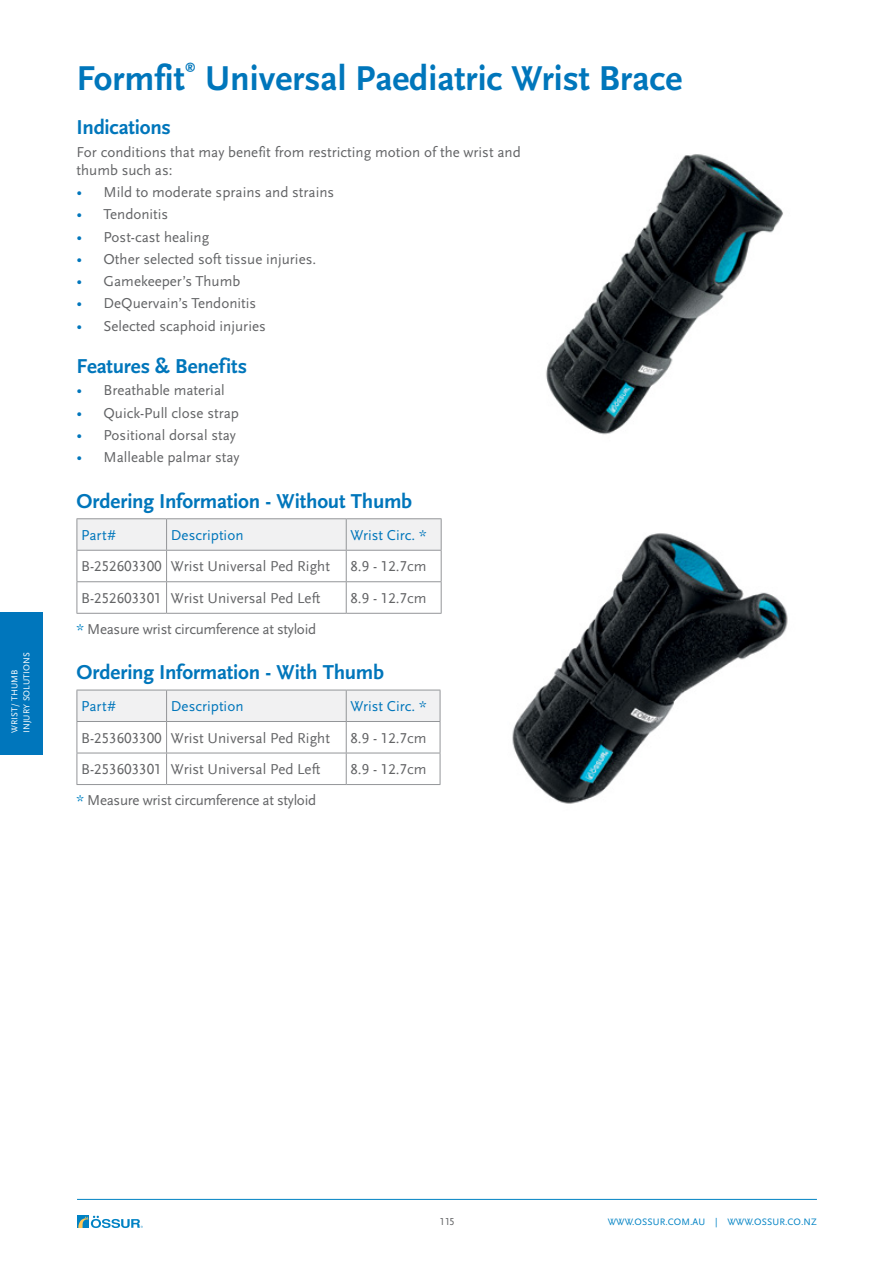
<style>
.page{position:relative;width:893px;height:1263px;background:#fff}
.page>*{position:absolute;margin:0;border:0;box-sizing:border-box;transform-origin:0 0}
.t1{font:700 36px "Scala Sans OT";color:#0076bb}
.t2{font:700 21px "Scala Sans Pro";letter-spacing:-.01em;color:#0076bb}
.t3{font:15px/18px "Scala Sans Pro";color:#636466}
.t4{font:15px "Scala Sans LF";color:#636466}
.t5{font:15px "Scala Sans OT";letter-spacing:-.02em;color:#636466}
.t6{font:15px "Scala Sans OT";color:#0076bb}
.t7{font:700 11.4px "Scala Sans OT";color:#0076bb}
.t8{font:10.5px "Scala Sans OT";color:#636466}
.t9{font:9.75px "Scala Sans OT";letter-spacing:.01em;color:#0082c4}
.t10{font:9px/12px "Scala Sans OT";letter-spacing:.01em;color:#fff}
.s1{font-size:16.5px;color:#0076bc}
.s2{color:#0082c4}
</style>
<div class="page">
<div style="left:0;top:613px;width:43px;height:142px;background:#0076bc"></div>
<div style="left:77px;top:1215px;width:12px;height:13px;background:#0082c4"></div>
<svg style="left:78px;top:1216px;width:65px;height:12px"></svg>
<hr style="left:77px;top:1199px;width:740px;height:1px;background:#0082c4">
<img style="left:546px;top:154px;width:237px;height:281px">
<img style="left:512px;top:533px;width:276px;height:271px">
<div style="left:78px;top:519px;width:363px;height:31px;background:#f1f1f2"></div>
<hr style="left:77px;top:550px;width:90px;height:1px;background:#939598">
<hr style="left:77px;top:551px;width:1px;height:30px;background:#939598">
<hr style="left:167px;top:550px;width:179px;height:1px;background:#939598">
<hr style="left:166px;top:551px;width:1px;height:30px;background:#939598">
<hr style="left:346px;top:550px;width:96px;height:1px;background:#939598">
<hr style="left:346px;top:551px;width:1px;height:30px;background:#939598">
<hr style="left:441px;top:551px;width:1px;height:30px;background:#939598">
<hr style="left:166px;top:582px;width:1px;height:31px;background:#939598">
<hr style="left:346px;top:582px;width:1px;height:31px;background:#939598">
<hr style="left:77px;top:519px;width:1px;height:31px;background:#939598">
<hr style="left:77px;top:518px;width:90px;height:1px;background:#939598">
<hr style="left:77px;top:581px;width:90px;height:1px;background:#939598">
<hr style="left:77px;top:582px;width:1px;height:31px;background:#939598">
<hr style="left:167px;top:581px;width:179px;height:1px;background:#939598">
<hr style="left:346px;top:581px;width:96px;height:1px;background:#939598">
<hr style="left:441px;top:582px;width:1px;height:31px;background:#939598">
<hr style="left:77px;top:613px;width:90px;height:1px;background:#939598">
<hr style="left:167px;top:613px;width:179px;height:1px;background:#939598">
<hr style="left:346px;top:613px;width:96px;height:1px;background:#939598">
<hr style="left:167px;top:518px;width:179px;height:1px;background:#939598">
<hr style="left:346px;top:518px;width:96px;height:1px;background:#939598">
<hr style="left:166px;top:519px;width:1px;height:31px;background:#939598">
<hr style="left:346px;top:519px;width:1px;height:31px;background:#939598">
<hr style="left:441px;top:519px;width:1px;height:31px;background:#939598">
<div style="left:78px;top:691px;width:362px;height:30px;background:#f1f1f2"></div>
<hr style="left:77px;top:721px;width:90px;height:1px;background:#939598">
<hr style="left:77px;top:722px;width:1px;height:31px;background:#939598">
<hr style="left:167px;top:721px;width:179px;height:1px;background:#939598">
<hr style="left:166px;top:722px;width:1px;height:31px;background:#939598">
<hr style="left:346px;top:721px;width:94px;height:1px;background:#939598">
<hr style="left:346px;top:722px;width:1px;height:31px;background:#939598">
<hr style="left:440px;top:722px;width:1px;height:31px;background:#939598">
<hr style="left:166px;top:753px;width:1px;height:31px;background:#939598">
<hr style="left:346px;top:753px;width:1px;height:31px;background:#939598">
<hr style="left:77px;top:690px;width:1px;height:31px;background:#939598">
<hr style="left:77px;top:690px;width:90px;height:1px;background:#939598">
<hr style="left:77px;top:753px;width:90px;height:1px;background:#939598">
<hr style="left:77px;top:753px;width:1px;height:31px;background:#939598">
<hr style="left:167px;top:753px;width:179px;height:1px;background:#939598">
<hr style="left:346px;top:753px;width:94px;height:1px;background:#939598">
<hr style="left:440px;top:753px;width:1px;height:31px;background:#939598">
<hr style="left:77px;top:784px;width:90px;height:1px;background:#939598">
<hr style="left:167px;top:784px;width:179px;height:1px;background:#939598">
<hr style="left:346px;top:784px;width:94px;height:1px;background:#939598">
<hr style="left:167px;top:690px;width:179px;height:1px;background:#939598">
<hr style="left:346px;top:690px;width:94px;height:1px;background:#939598">
<hr style="left:166px;top:690px;width:1px;height:31px;background:#939598">
<hr style="left:346px;top:690px;width:1px;height:31px;background:#939598">
<hr style="left:440px;top:690px;width:1px;height:31px;background:#939598">
<p class="t10" style="left:9px;top:733px;width:82px;rotate:-90deg">WRIST/ THUMB<br>INJURY SOLUTIONS</p>
<h1 class="t1" style="left:77px;top:58px;width:110px">Formfit</h1>
<p class="t7" style="left:185px;top:60px;width:13px">®</p>
<h1 class="t1" style="left:205px;top:58px;width:479px">Universal Paediatric Wrist Brace</h1>
<h2 class="t2" style="left:77px;top:116px;width:96px">Indications</h2>
<p class="t3" style="left:77px;top:143px;width:446px">For conditions that may benefit from restricting motion of the wrist and thumb such as:</p>
<p class="t3" style="left:77px;top:183px;width:259px"><span class="s1">•</span> Mild to moderate sprains and strains</p>
<p class="t3" style="left:77px;top:205px;width:93px"><span class="s1">•</span> Tendonitis</p>
<p class="t3" style="left:77px;top:228px;width:134px"><span class="s1">•</span> Post-cast healing</p>
<p class="t3" style="left:77px;top:250px;width:241px"><span class="s1">•</span> Other selected soft tissue injuries.</p>
<p class="t3" style="left:77px;top:272px;width:165px"><span class="s1">•</span> Gamekeeper’s Thumb</p>
<p class="t3" style="left:77px;top:294px;width:181px"><span class="s1">•</span> DeQuervain’s Tendonitis</p>
<p class="t3" style="left:77px;top:317px;width:191px"><span class="s1">•</span> Selected scaphoid injuries</p>
<h2 class="t2" style="left:77px;top:354px;width:172px">Features &amp; Benefits</h2>
<p class="t3" style="left:77px;top:382px;width:150px"><span class="s1">•</span> Breathable material</p>
<p class="t3" style="left:77px;top:404px;width:164px"><span class="s1">•</span> Quick-Pull close strap</p>
<p class="t3" style="left:77px;top:426px;width:161px"><span class="s1">•</span> Positional dorsal stay</p>
<p class="t3" style="left:77px;top:448px;width:165px"><span class="s1">•</span> Malleable palmar stay</p>
<h2 class="t2" style="left:77px;top:489px;width:337px">Ordering Information - Without Thumb</h2>
<p class="t6" style="left:81px;top:527px;width:37px">Part#</p>
<p class="t6" style="left:171px;top:527px;width:74px">Description</p>
<p class="t6" style="left:350px;top:527px;width:78px">Wrist Circ. *</p>
<p class="t4" style="left:81px;top:558px;width:250px">B-252603300 Wrist Universal Ped Right</p>
<p class="t4" style="left:350px;top:558px;width:78px">8.9 - 12.7cm</p>
<p class="t4" style="left:81px;top:590px;width:241px">B-252603301 Wrist Universal Ped Left</p>
<p class="t4" style="left:350px;top:590px;width:78px">8.9 - 12.7cm</p>
<p class="t5" style="left:77px;top:621px;width:241px"><span class="s2">*</span> Measure wrist circumference at styloid</p>
<h2 class="t2" style="left:77px;top:660px;width:309px">Ordering Information - With Thumb</h2>
<p class="t6" style="left:81px;top:698px;width:37px">Part#</p>
<p class="t6" style="left:171px;top:698px;width:74px">Description</p>
<p class="t6" style="left:350px;top:698px;width:78px">Wrist Circ. *</p>
<p class="t4" style="left:81px;top:730px;width:250px">B-253603300 Wrist Universal Ped Right</p>
<p class="t4" style="left:350px;top:730px;width:78px">8.9 - 12.7cm</p>
<p class="t4" style="left:81px;top:761px;width:241px">B-253603301 Wrist Universal Ped Left</p>
<p class="t4" style="left:350px;top:761px;width:78px">8.9 - 12.7cm</p>
<p class="t5" style="left:77px;top:792px;width:241px"><span class="s2">*</span> Measure wrist circumference at styloid</p>
<p class="t8" style="left:439px;top:1216px;width:17px">115</p>
<p class="t9" style="left:608px;top:1217px;width:211px">WWW.OSSUR.COM.AU | WWW.OSSUR.CO.NZ</p>
</div>
